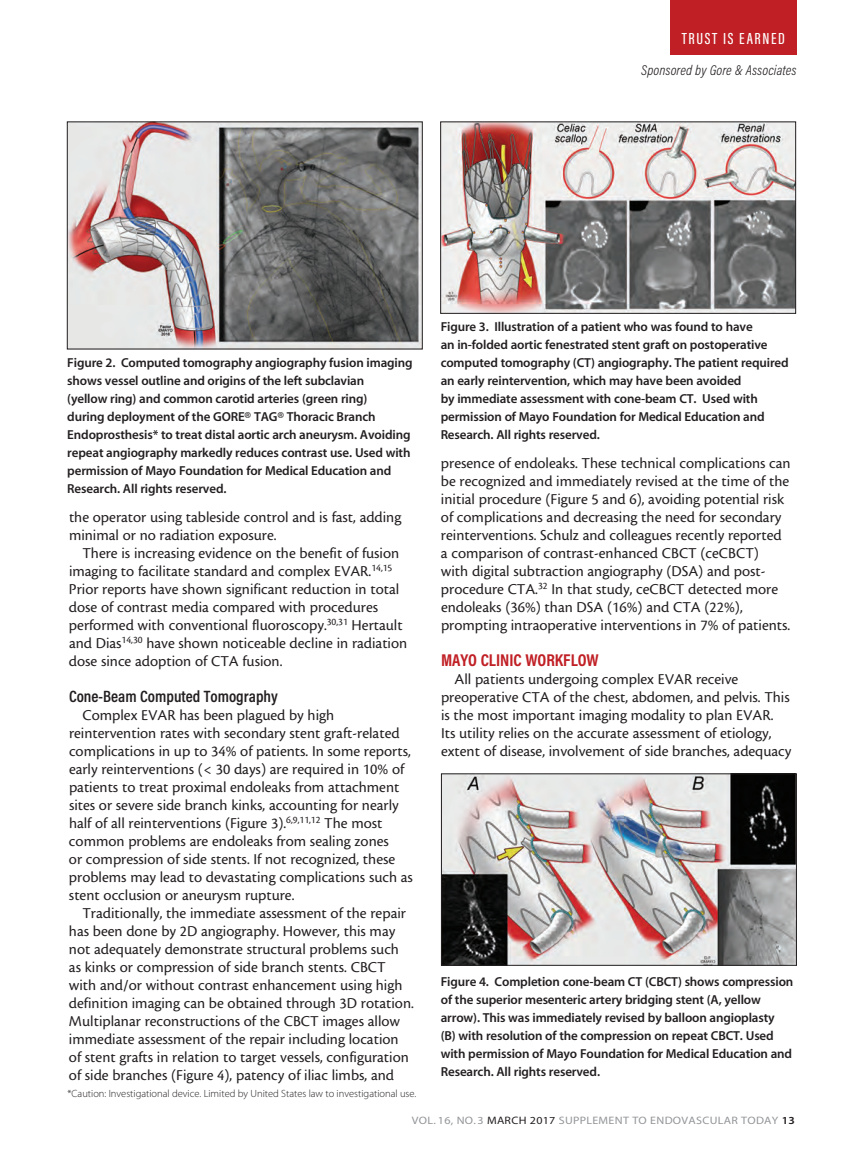
<style>
.page{position:relative;width:864px;height:1161px;background:#fff}
.page>*{position:absolute;margin:0;border:0;box-sizing:border-box;transform-origin:0 0}
.subhead{font:700 17.25px "Acumin Pro Cond";color:#c02025}
.Subhead_2{font:600 16.5px "Acumin Pro Cond";color:#231f20}
.t1{font:500 16.5px "Acumin Pro Extra Cond";letter-spacing:.09em;color:#fff;scale:1.1 1}
.body{font:15.75px/18px "Cronos MM 408 10";color:#231f20}
.t2{font:italic 300 14.25px "Acumin Pro Cond";letter-spacing:.01em;color:#231f20}
.t3{font:13.05px/18px "Myriad MM 565 600";letter-spacing:-.01em;color:#231f20}
.t4{font:10.8px "Myriad MM 400 600";letter-spacing:.025em;color:#939598;scale:1.11 1}
.footnote{font:10.5px "Myriad MM 215 600";color:#231f20}
.s1{color:#231f20}
.s2{font-family:"Myriad MM 565 600";color:#231f20}
</style>
<div class="page">
<div style="left:671px;top:0;width:126px;height:54px;background:#c02025"></div>
<img style="left:69px;top:124px;width:352px;height:223px">
<div style="left:67px;top:122px;width:356px;height:227px;border:1px solid #231f20"></div>
<img style="left:442px;top:124px;width:352px;height:188px">
<div style="left:440px;top:122px;width:356px;height:192px;border:1px solid #231f20"></div>
<img style="left:443px;top:775px;width:352px;height:189px">
<div style="left:441px;top:773px;width:356px;height:193px;border:1px solid #231f20"></div>
<p class="t1" style="left:682px;top:28px;width:95px">TRUST IS EARNED</p>
<p class="t2" style="left:641px;top:61px;width:157px">Sponsored by Gore &amp; Associates</p>
<p class="t3" style="left:67px;top:354px;width:347px">Figure 2. Computed tomography angiography fusion imaging shows vessel outline and origins of the left subclavian<br>(yellow ring) and common carotid arteries (green ring)<br>during deployment of the GORE® TAG® Thoracic Branch Endoprosthesis* to treat distal aortic arch aneurysm. Avoiding repeat angiography markedly reduces contrast use. Used with permission of Mayo Foundation for Medical Education and Research. All rights reserved.</p>
<p class="body" style="left:69px;top:508px;width:334px">the operator using tableside control and is fast, adding minimal or no radiation exposure.</p>
<p class="body" style="left:69px;top:544px;width:340px;text-indent:14px">There is increasing evidence on the benefit of fusion imaging to facilitate standard and complex EVAR.<sup>14,15<br></sup>Prior reports have shown significant reduction in total dose of contrast media compared with procedures performed with conventional fluoroscopy.<sup>30,31</sup> Hertault and Dias<sup>14,30</sup> have shown noticeable decline in radiation dose since adoption of CTA fusion.</p>
<p class="Subhead_2" style="left:69px;top:686px;width:210px">Cone-Beam Computed Tomography</p>
<p class="body" style="left:69px;top:706px;width:346px;text-indent:14px">Complex EVAR has been plagued by high reintervention rates with secondary stent graft-related complications in up to 34% of patients. In some reports, early reinterventions (&lt; 30 days) are required in 10% of patients to treat proximal endoleaks from attachment sites or severe side branch kinks, accounting for nearly half of all reinterventions (Figure 3).<sup>6,9,11,12</sup> The most common problems are endoleaks from sealing zones<br>or compression of side stents. If not recognized, these problems may lead to devastating complications such as stent occlusion or aneurysm rupture.</p>
<p class="body" style="left:69px;top:904px;width:346px;text-indent:13px">Traditionally, the immediate assessment of the repair has been done by 2D angiography. However, this may not adequately demonstrate structural problems such as kinks or compression of side branch stents. CBCT with and/or without contrast enhancement using high definition imaging can be obtained through 3D rotation.<br>Multiplanar reconstructions of the CBCT images allow immediate assessment of the repair including location of stent grafts in relation to target vessels, configuration of side branches (Figure 4), patency of iliac limbs, and</p>
<p class="footnote" style="left:68px;top:1088px;width:350px">*Caution: Investigational device. Limited by United States law to investigational use.</p>
<p class="t3" style="left:441px;top:318px;width:350px">Figure 3. Illustration of a patient who was found to have<br>an in-folded aortic fenestrated stent graft on postoperative computed tomography (CT) angiography. The patient required an early reintervention, which may have been avoided<br>by immediate assessment with cone-beam CT. Used with permission of Mayo Foundation for Medical Education and Research. All rights reserved.</p>
<p class="body" style="left:441px;top:454px;width:351px">presence of endoleaks. These technical complications can be recognized and immediately revised at the time of the initial procedure (Figure 5 and 6), avoiding potential risk of complications and decreasing the need for secondary reinterventions. Schulz and colleagues recently reported a comparison of contrast-enhanced CBCT (ceCBCT)<br>with digital subtraction angiography (DSA) and post&shy;procedure CTA.<sup>32</sup> In that study, ceCBCT detected more endoleaks (36%) than DSA (16%) and CTA (22%), prompting intraoperative interventions in 7% of patients.</p>
<p class="subhead" style="left:441px;top:649px;width:159px">MAYO CLINIC WORKFLOW</p>
<p class="body" style="left:441px;top:670px;width:352px;text-indent:13px">All patients undergoing complex EVAR receive preoperative CTA of the chest, abdomen, and pelvis. This is the most important imaging modality to plan EVAR.<br>Its utility relies on the accurate assessment of etiology, extent of disease, involvement of side branches, adequacy</p>
<p class="t3" style="left:441px;top:974px;width:354px">Figure 4. Completion cone-beam CT (CBCT) shows compression of the superior mesenteric artery bridging stent (A, yellow arrow). This was immediately revised by balloon angioplasty<br>(B) with resolution of the compression on repeat CBCT. Used with permission of Mayo Foundation for Medical Education and Research. All rights reserved.</p>
<p class="t4" style="left:412px;top:1115px;width:347px">VOL. 16, NO. 3 <span class="s1">MARCH 2017</span> SUPPLEMENT TO ENDOVASCULAR TODAY <span class="s2">13</span></p>
</div>
